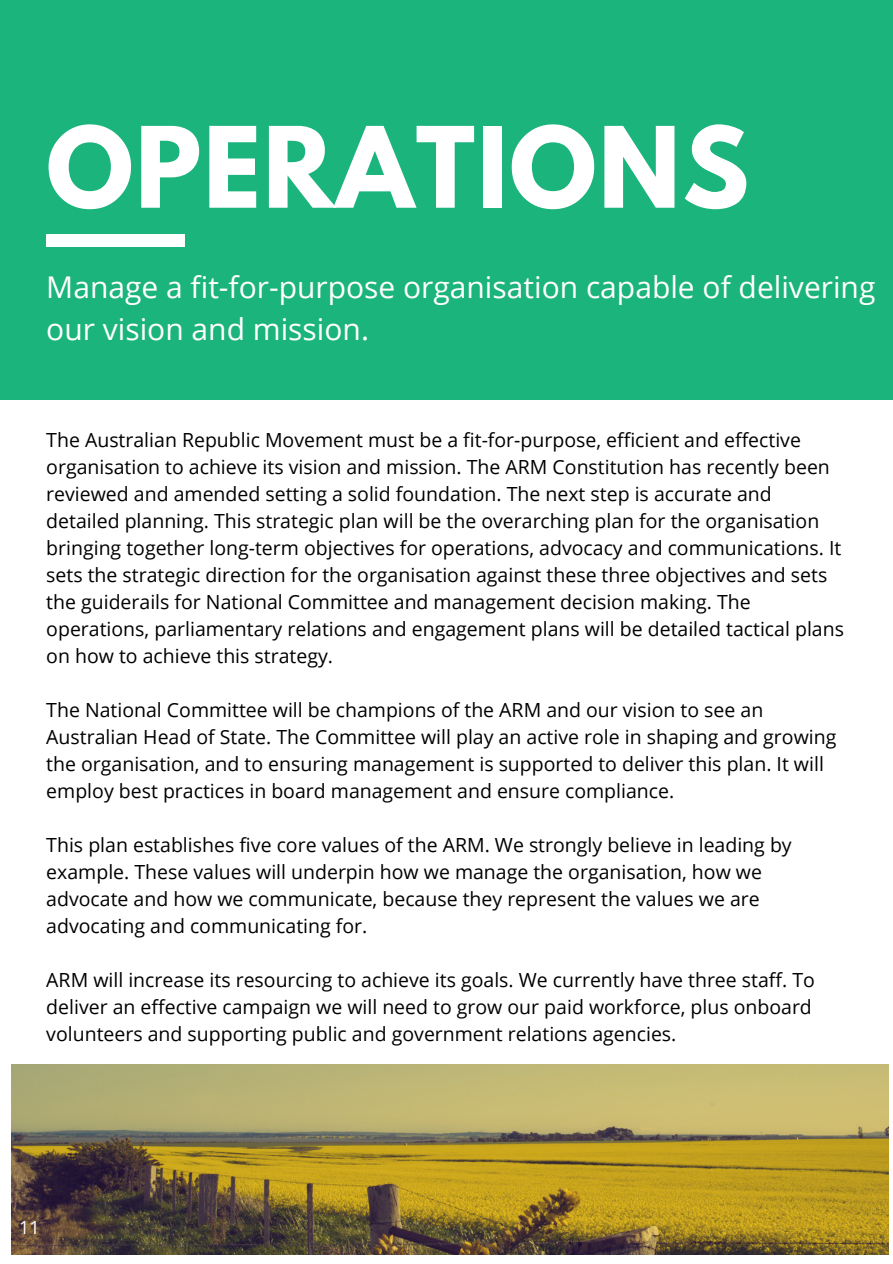
<style>
.page{position:relative;width:893px;height:1264px;background:#fff}
.page>*{position:absolute;margin:0;border:0;box-sizing:border-box;transform-origin:0 0}
.t1{font:700 99.15px "League Spartan";letter-spacing:.02em;color:#fff}
.t2{font:30px/41.5px "Open Sans";color:#fff}
.t3{font:19.5px/27px "Open Sans";color:#000}
.t4{font:18px "Open Sans";color:#fff}
</style>
<div class="page">
<img style="left:11px;top:1064px;width:877px;height:190px">
<div style="left:0;top:0;width:892px;height:399px;background:#1bb47c"></div>
<div style="left:46px;top:234px;width:139px;height:13px;background:#fff"></div>
<p class="t1" style="left:46px;top:118px;width:704px">OPERATIONS</p>
<p class="t2" style="left:46px;top:266px;width:830px">Manage a fit-for-purpose organisation capable of delivering our vision and mission.</p>
<p class="t3" style="left:46px;top:426px;width:799px">The Australian Republic Movement must be a fit-for-purpose, efficient and effective organisation to achieve its vision and mission. The ARM Constitution has recently been reviewed and amended setting a solid foundation. The next step is accurate and detailed planning. This strategic plan will be the overarching plan for the organisation bringing together long-term objectives for operations, advocacy and communications. It sets the strategic direction for the organisation against these three objectives and sets the guiderails for National Committee and management decision making. The operations, parliamentary relations and engagement plans will be detailed tactical plans on how to achieve this strategy.</p>
<p class="t3" style="left:46px;top:696px;width:791px">The National Committee will be champions of the ARM and our vision to see an Australian Head of State. The Committee will play an active role in shaping and growing the organisation, and to ensuring management is supported to deliver this plan. It will employ best practices in board management and ensure compliance.</p>
<p class="t3" style="left:46px;top:831px;width:747px">This plan establishes five core values of the ARM. We strongly believe in leading by example. These values will underpin how we manage the organisation, how we advocate and how we communicate, because they represent the values we are advocating and communicating for.</p>
<p class="t3" style="left:46px;top:966px;width:770px">ARM will increase its resourcing to achieve its goals. We currently have three staff. To deliver an effective campaign we will need to grow our paid workforce, plus onboard volunteers and supporting public and government relations agencies.</p>
<p class="t4" style="left:19px;top:1214px;width:22px">11</p>
</div>
